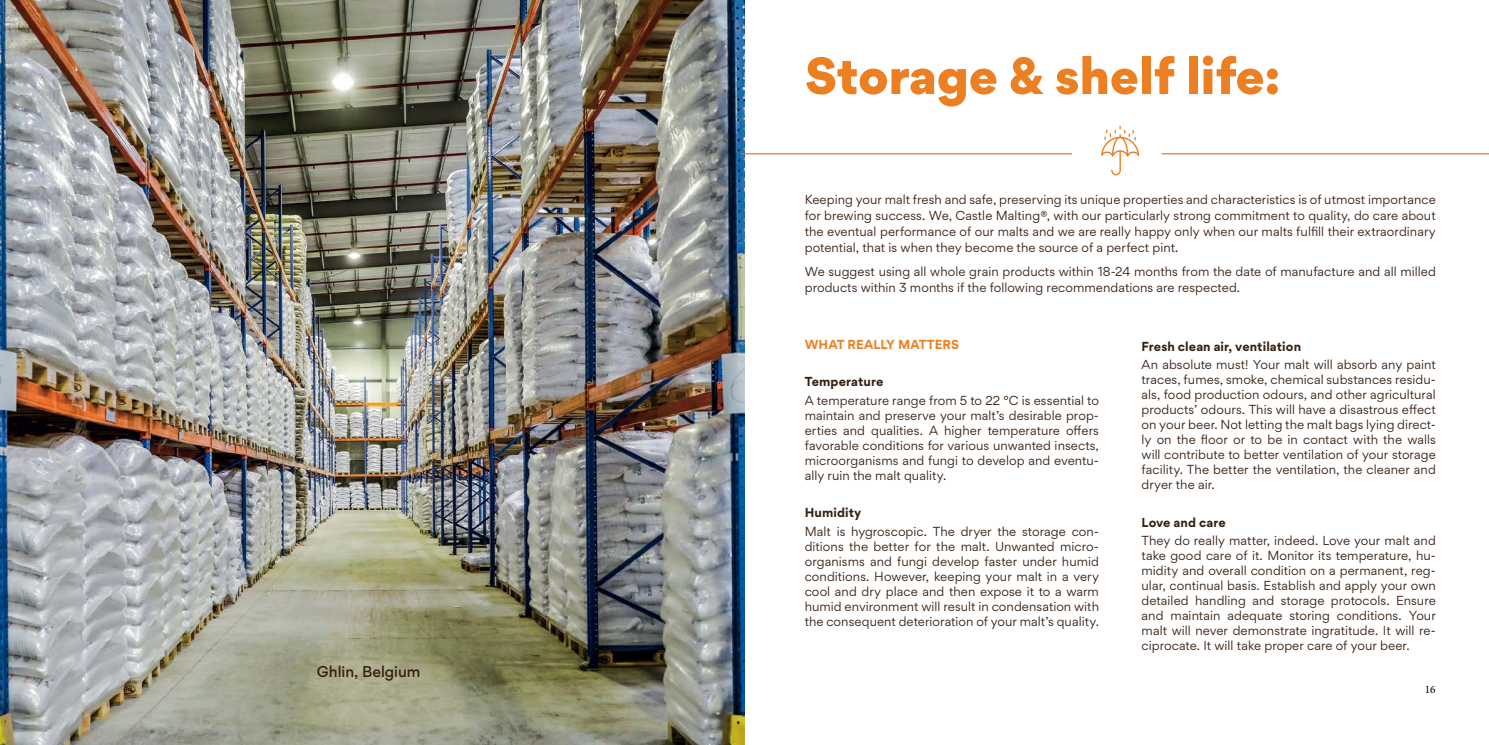
<style>
.page{position:relative;width:1489px;height:745px;background:#fff}
.page>*{position:absolute;margin:0;border:0;box-sizing:border-box;transform-origin:0 0}
.t1{font:900 50px "Gordita";color:#ed7f23}
.t2{font:500 15px "Gordita";color:#372011}
.t3{font:12.5px/15px "Gordita";letter-spacing:.005em;color:#372011;text-align:justify}
.t4{font:700 12.5px "Gordita";letter-spacing:.01em;color:#372011}
.t5{font:700 12.5px "Gordita";letter-spacing:.005em;color:#ed8024}
.t6{font:11.25px "Minion Pro";color:#000}
</style>
<div class="page">
<img style="left:0;top:0;width:744px;height:744px">
<hr style="left:741px;top:153px;width:330px;height:1px;background:#eb7e23">
<hr style="left:1161px;top:153px;width:327px;height:1px;background:#eb7e23">
<svg style="left:1101px;top:126px;width:38px;height:49px"></svg>
<p class="t2" style="left:317px;top:660px;width:105px">Ghlin, Belgium</p>
<h1 class="t1" style="left:804px;top:37px;width:476px">Storage &amp; shelf life:</h1>
<p class="t3" style="left:804px;top:191px;width:632px;line-height:16.2px">Keeping your malt fresh and safe, preserving its unique properties and characteristics is of utmost importance for brewing success. We, Castle Malting®, with our particularly strong commitment to quality, do care about the eventual performance of our malts and we are really happy only when our malts fulfill their extraordinary potential, that is when they become the source of a perfect pint.</p>
<p class="t3" style="left:804px;top:263px;width:632px;line-height:16.2px">We suggest using all whole grain products within 18-24 months from the date of manufacture and all milled products within 3 months if the following recommendations are respected.</p>
<p class="t5" style="left:804px;top:335px;width:156px">WHAT REALLY MATTERS</p>
<p class="t4" style="left:804px;top:372px;width:80px">Temperature</p>
<p class="t3" style="left:804px;top:392px;width:296px">A temperature range from 5 to 22 °C is essential to maintain and preserve your malt’s desirable prop&shy;erties and qualities. A higher temperature offers favorable conditions for various unwanted insects, microorganisms and fungi to develop and eventu&shy;ally ruin the malt quality.</p>
<p class="t4" style="left:804px;top:503px;width:58px">Humidity</p>
<p class="t3" style="left:804px;top:523px;width:296px">Malt is hygroscopic. The dryer the storage con&shy;ditions the better for the malt. Unwanted micro&shy;organisms and fungi develop faster under humid conditions. However, keeping your malt in a very cool and dry place and then expose it to a warm humid environment will result in condensation with the consequent deterioration of your malt’s quality.</p>
<p class="t4" style="left:1141px;top:336px;width:161px">Fresh clean air, ventilation</p>
<p class="t3" style="left:1141px;top:357px;width:296px">An absolute must! Your malt will absorb any paint traces, fumes, smoke, chemical substances residu&shy;als, food production odours, and other agricultural products’ odours. This will have a disastrous effect on your beer. Not letting the malt bags lying direct&shy;ly on the floor or to be in contact with the walls will contribute to better ventilation of your storage facility. The better the ventilation, the cleaner and dryer the air.</p>
<p class="t4" style="left:1141px;top:512px;width:86px">Love and care</p>
<p class="t3" style="left:1141px;top:532px;width:296px">They do really matter, indeed. Love your malt and take good care of it. Monitor its temperature, hu&shy;midity and overall condition on a permanent, reg&shy;ular, continual basis. Establish and apply your own detailed handling and storage protocols. Ensure and maintain adequate storing conditions. Your malt will never demonstrate ingratitude. It will re&shy;ciprocate. It will take proper care of your beer.</p>
<p class="t6" style="left:1424px;top:681px;width:12px">16</p>
</div>
